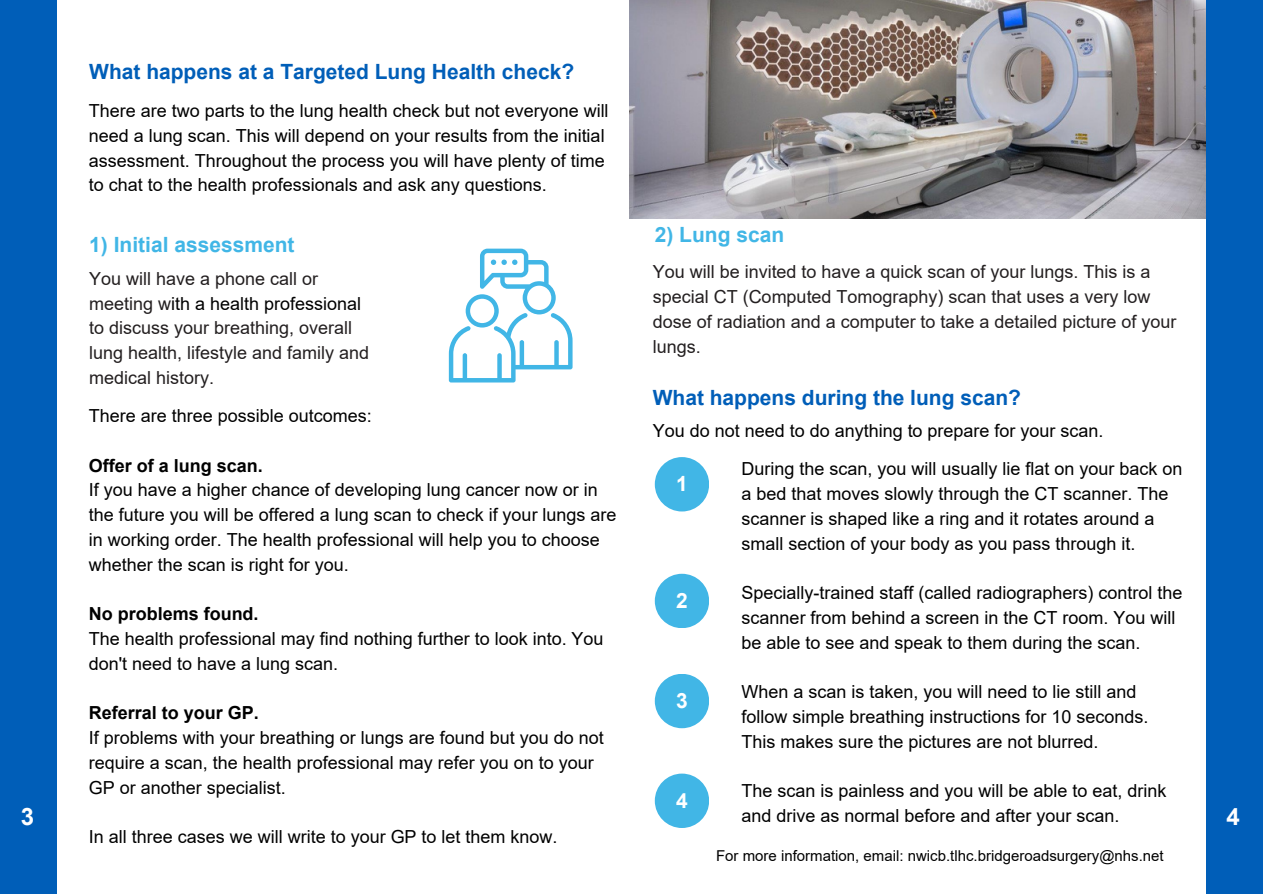
<style>
.page{position:relative;width:1263px;height:894px;background:#fff}
.page>*{position:absolute;margin:0;border:0;box-sizing:border-box;transform-origin:0 0}
.t1{font:700 24px "Arial";color:#fff}
.t2{font:700 21px "Arial";color:#005eb8}
.t3{font:700 21px "Arial";color:#41b6e6}
.t4{font:700 21px "Arial";color:#fff}
.t5{font:18px/24.8px "Arial";color:#000}
.t6{font:18px/24.8px "Arial";color:#231f20}
.t7{font:700 18px "Arial";color:#000}
.t8{font:15px "Arial";color:#000}
.s1{color:#000}
</style>
<div class="page">
<div style="left:0;top:0;width:57px;height:893px;background:#005eb8"></div>
<img style="left:630px;top:0;width:576px;height:218px">
<div style="left:1206px;top:0;width:56px;height:893px;background:#005eb8"></div>
<div style="left:655px;top:457px;width:54px;height:54px;background:#41b6e6;border-radius:50%"></div>
<div style="left:655px;top:573px;width:54px;height:55px;background:#41b6e6;border-radius:50%"></div>
<div style="left:655px;top:673px;width:54px;height:55px;background:#41b6e6;border-radius:50%"></div>
<div style="left:655px;top:773px;width:54px;height:54px;background:#41b6e6;border-radius:50%"></div>
<svg style="left:449px;top:248px;width:124px;height:134px"></svg>
<p class="t2" style="left:89px;top:60px;width:486px">What happens at a Targeted Lung Health check?</p>
<p class="t5" style="left:89px;top:98px;width:521px">There are two parts to the lung health check but not everyone will need a lung scan. This will depend on your results from the initial assessment. Throughout the process you will have plenty of time to chat to the health professionals and ask any questions.</p>
<p class="t3" style="left:89px;top:233px;width:207px">1) Initial assessment</p>
<p class="t3" style="left:655px;top:223px;width:131px">2) Lung scan</p>
<p class="t6" style="left:653px;top:260px;width:525px">You will be invited to have a quick scan of your lungs. This is a special CT (Computed Tomography) scan that uses a very low dose of radiation and a computer to take a detailed picture of your lungs.</p>
<p class="t6" style="left:89px;top:266px;width:281px">You will have a phone call or meeting w<span class="s1">ith a health professional </span>to discuss your breathing, overall lung health, lifestyle and family and medical history.</p>
<p class="t2" style="left:653px;top:386px;width:370px">What happens during the lung scan?</p>
<p class="t5" style="left:89px;top:403px;width:284px">There are three possible outcomes:</p>
<p class="t7" style="left:89px;top:455px;width:175px">Offer of a lung scan.</p>
<p class="t5" style="left:89px;top:477px;width:529px">If you have a higher chance of developing lung cancer now or in the future you will be offered a lung scan to check if your lungs are in working order. The health professional will help you to choose whether the scan is right for you.</p>
<p class="t7" style="left:89px;top:603px;width:171px">No problems found.</p>
<p class="t5" style="left:89px;top:626px;width:516px">The health professional may find nothing further to look into. You don't need to have a lung scan.</p>
<p class="t7" style="left:89px;top:702px;width:171px">Referral to your GP.</p>
<p class="t5" style="left:89px;top:725px;width:516px">If problems with your breathing or lungs are found but you do not require a scan, the health professional may refer you on to your<br>GP or another specialist.</p>
<p class="t5" style="left:89px;top:824px;width:470px">In all three cases we will write to your GP to let them know.</p>
<p class="t5" style="left:653px;top:418px;width:452px">You do not need to do anything to prepare for your scan.</p>
<p class="t5" style="left:742px;top:456px;width:442px">During the scan, you will usually lie flat on your back on a bed that moves slowly through the CT scanner. The scanner is shaped like a ring and it rotates around a small section of your body as you pass through it.</p>
<p class="t5" style="left:742px;top:580px;width:442px">Specially-trained staff (called radiographers) control the scanner from behind a screen in the CT room. You will be able to see and speak to them during the scan.</p>
<p class="t5" style="left:742px;top:679px;width:408px">When a scan is taken, you will need to lie still and follow simple breathing instructions for 10 seconds.<br>This makes sure the pictures are not blurred.</p>
<p class="t5" style="left:742px;top:778px;width:426px">The scan is painless and you will be able to eat, drink and drive as normal before and after your scan.</p>
<p class="t4" style="left:676px;top:472px;width:13px">1</p>
<p class="t4" style="left:676px;top:588px;width:13px">2</p>
<p class="t4" style="left:676px;top:688px;width:13px">3</p>
<p class="t4" style="left:676px;top:788px;width:13px">4</p>
<p class="t1" style="left:21px;top:803px;width:15px">3</p>
<p class="t1" style="left:1226px;top:803px;width:15px">4</p>
<p class="t8" style="left:716px;top:847px;width:449px">For more information, email: nwicb.tlhc.bridgeroadsurgery@nhs.net</p>
</div>
